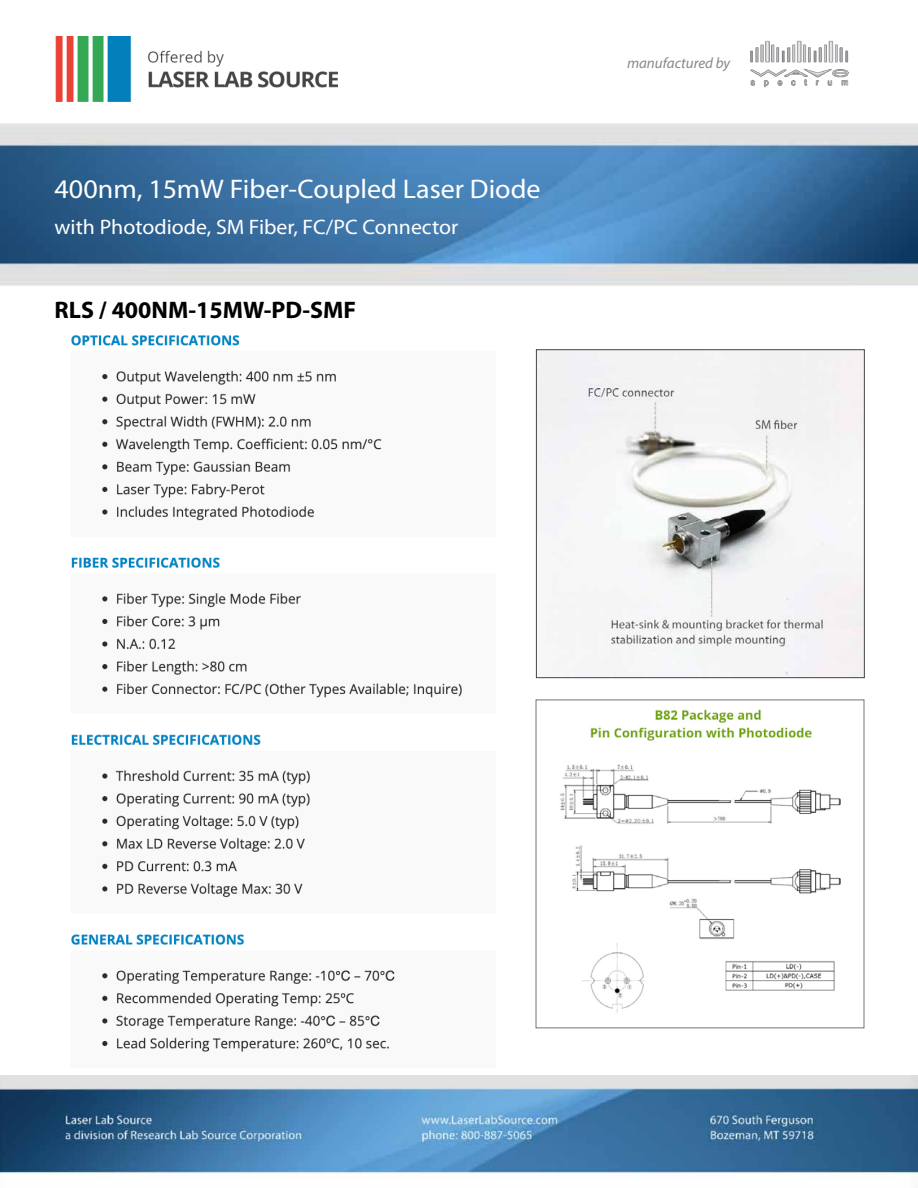
<style>
.page{position:relative;width:918px;height:1188px;background:#fff}
.page>*{position:absolute;margin:0;border:0;box-sizing:border-box;transform-origin:0 0}
.t1{font:27px "Myriad Pro";color:#fff;scale:1.04 1}
.t2{font:700 24px "Myriad Pro";color:#000}
.t3{font:21px "Myriad Pro";color:#fff;scale:1.04 1}
.t4{font:italic 15px "Myriad Pro";color:#888}
</style>
<div class="page">
<img style="left:0;top:123px;width:918px;height:162px">
<img style="left:55px;top:36px;width:282px;height:65px">
<img style="left:0;top:1076px;width:918px;height:99px">
<img style="left:538px;top:351px;width:325px;height:325px">
<div style="left:536px;top:349px;width:329px;height:329px;border:1px solid #444"></div>
<img style="left:750px;top:40px;width:99px;height:47px">
<img style="left:71px;top:335px;width:391px;height:717px">
<img style="left:560px;top:709px;width:281px;height:304px">
<p class="t1" style="left:55px;top:172px;width:469px">400nm, 15mW Fiber-Coupled Laser Diode</p>
<p class="t3" style="left:55px;top:214px;width:390px">with Photodiode, SM Fiber, FC/PC Connector</p>
<p class="t2" style="left:55px;top:297px;width:303px">RLS / 400NM-15MW-PD-SMF</p>
<p class="t4" style="left:627px;top:54px;width:105px">manufactured by</p>
</div>
